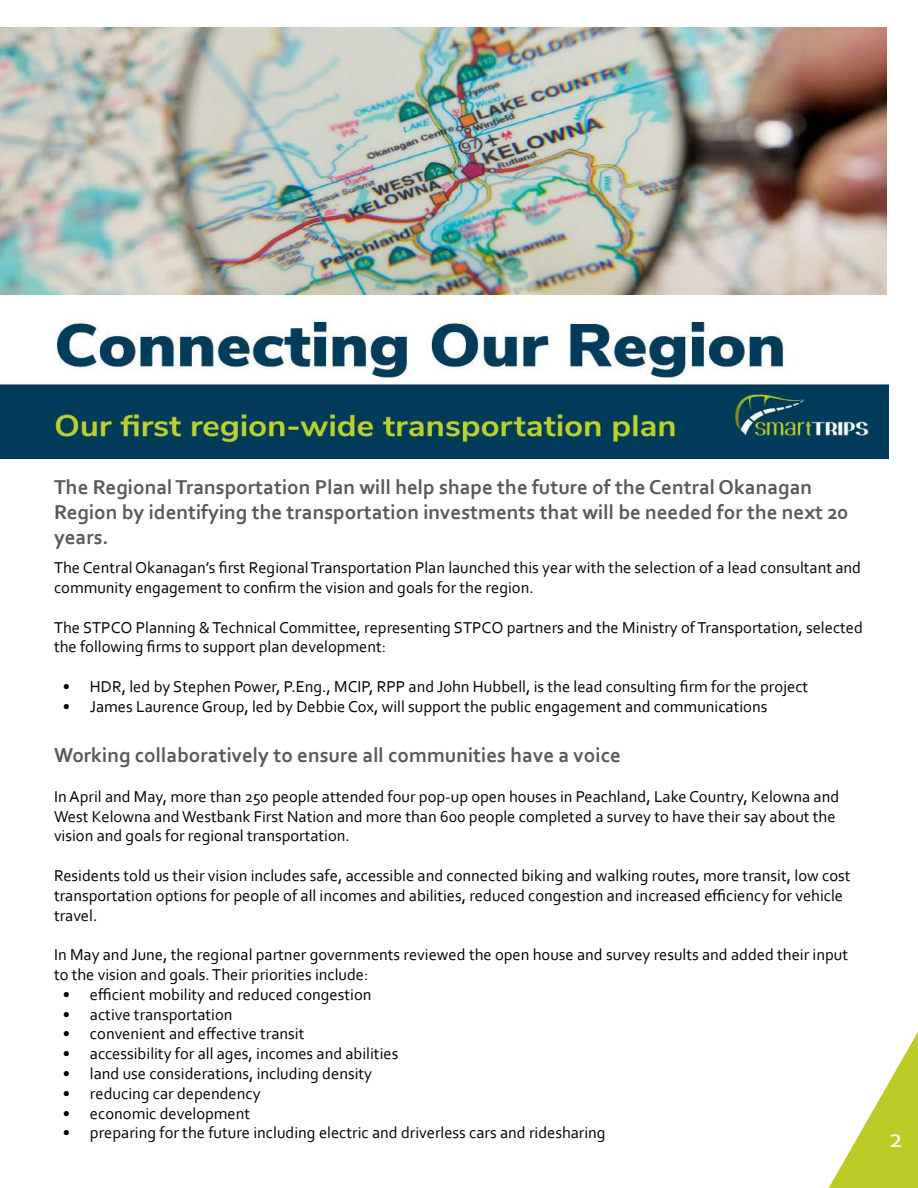
<style>
.page{position:relative;width:918px;height:1188px;background:#fff}
.page>*{position:absolute;margin:0;border:0;box-sizing:border-box;transform-origin:0 0}
.t1{font:27px "Corbel";color:#fff}
.t2{font:700 21px/25.2px "Corbel";color:#58595b}
.t3{font:16.5px/19.8px "Corbel";color:#000}
</style>
<div class="page">
<img style="left:0;top:27px;width:887px;height:268px">
<svg style="left:828px;top:1032px;width:90px;height:156px"></svg>
<img style="left:0;top:317px;width:889px;height:141px">
<p class="t2" style="left:54px;top:474px;width:796px">The Regional Transportation Plan will help shape the future of the Central Okanagan<br>Region by identifying the transportation investments that will be needed for the next 20 years.</p>
<p class="t3" style="left:54px;top:557px;width:809px">The Central Okanagan’s first Regional Transportation Plan launched this year with the selection of a lead consultant and community engagement to confirm the vision and goals for the region.</p>
<p class="t3" style="left:54px;top:617px;width:811px">The STPCO Planning &amp; Technical Committee, representing STPCO partners and the Ministry of Transportation, selected the following firms to support plan development:</p>
<p class="t3" style="left:63px;top:676px;width:747px">• HDR, led by Stephen Power, P.Eng., MCIP, RPP and John Hubbell, is the lead consulting firm for the project</p>
<p class="t3" style="left:63px;top:696px;width:706px">• James Laurence Group, led by Debbie Cox, will support the public engagement and communications</p>
<p class="t2" style="left:54px;top:742px;width:568px">Working collaboratively to ensure all communities have a voice</p>
<p class="t3" style="left:54px;top:786px;width:787px">In April and May, more than 250 people attended four pop-up open houses in Peachland, Lake Country, Kelowna and<br>West Kelowna and Westbank First Nation and more than 600 people completed a survey to have their say about the vision and goals for regional transportation.</p>
<p class="t3" style="left:54px;top:865px;width:798px">Residents told us their vision includes safe, accessible and connected biking and walking routes, more transit, low cost transportation options for people of all incomes and abilities, reduced congestion and increased efficiency for vehicle travel.</p>
<p class="t3" style="left:54px;top:944px;width:796px">In May and June, the regional partner governments reviewed the open house and survey results and added their input to the vision and goals. Their priorities include:</p>
<p class="t3" style="left:63px;top:984px;width:310px">• efficient mobility and reduced congestion</p>
<p class="t3" style="left:63px;top:1004px;width:171px">• active transportation</p>
<p class="t3" style="left:63px;top:1024px;width:243px">• convenient and effective transit</p>
<p class="t3" style="left:63px;top:1043px;width:337px">• accessibility for all ages, incomes and abilities</p>
<p class="t3" style="left:63px;top:1063px;width:311px">• land use considerations, including density</p>
<p class="t3" style="left:63px;top:1083px;width:199px">• reducing car dependency</p>
<p class="t3" style="left:63px;top:1103px;width:189px">• economic development</p>
<p class="t3" style="left:63px;top:1123px;width:544px">• preparing for the future including electric and driverless cars and ridesharing</p>
<h1 class="t1" style="left:889px;top:1121px;width:15px">2</h1>
</div>
